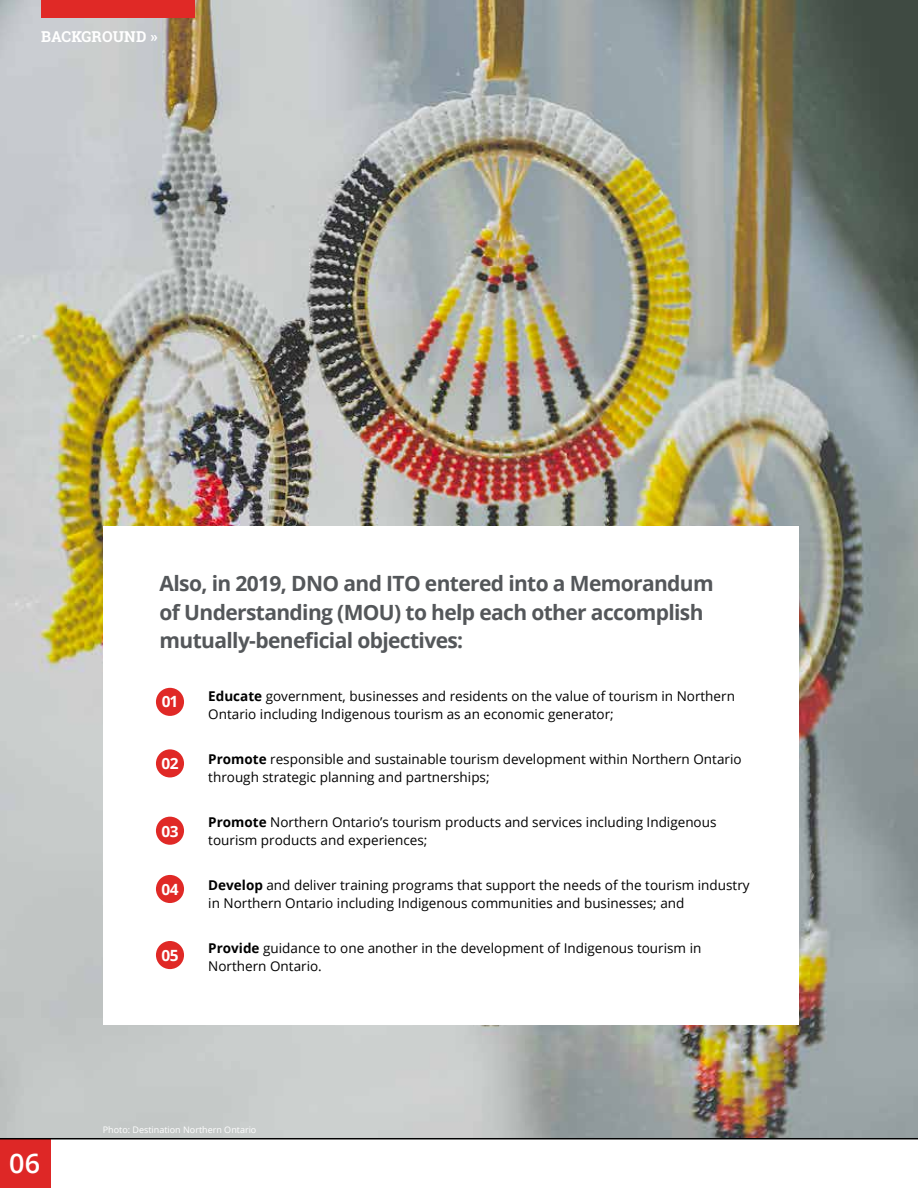
<style>
.page{position:relative;width:918px;height:1188px;background:#fff}
.page>*{position:absolute;margin:0;border:0;box-sizing:border-box;transform-origin:0 0}
.t1{font:600 27px "Open Sans";color:#fff}
.t2{font:700 21px/28.5px "Open Sans";letter-spacing:-.03em;color:#54575a}
.t3{font:700 15.45px "Open Sans";letter-spacing:-.04em;color:#fff}
.t4{font:700 15px "Roboto Slab";letter-spacing:.01em;color:#fff}
.t5{font:13.5px/18px "Open Sans";color:#000}
.t6{font:9px "Open Sans";color:#fff}
.s1{font-weight:700}
</style>
<div class="page">
<img style="left:0;top:0;width:918px;height:1138px">
<div style="left:103px;top:526px;width:695px;height:499px;background:#fff"></div>
<div style="left:41px;top:0;width:153px;height:17px;background:#e02926"></div>
<div style="left:156px;top:688px;width:28px;height:28px;background:#e02926;border-radius:50%"></div>
<div style="left:156px;top:749px;width:28px;height:28px;background:#e02926;border-radius:50%"></div>
<div style="left:156px;top:817px;width:28px;height:28px;background:#e02926;border-radius:50%"></div>
<div style="left:156px;top:875px;width:28px;height:28px;background:#e02926;border-radius:50%"></div>
<div style="left:156px;top:941px;width:28px;height:28px;background:#e02926;border-radius:50%"></div>
<div style="left:0;top:1139px;width:51px;height:49px;background:#de2726"></div>
<hr style="left:0;top:1138px;width:918px;height:1px;background:#000">
<p class="t4" style="left:41px;top:27px;width:118px">BACKGROUND »</p>
<h2 class="t2" style="left:160px;top:569px;width:556px">Also, in 2019, DNO and ITO entered into a Memorandum of Understanding (MOU) to help each other accomplish mutually-beneficial objectives:</h2>
<p class="t5" style="left:208px;top:687px;width:528px"><span class="s1">Educate</span> government, businesses and residents on the value of tourism in Northern<br>Ontario including Indigenous tourism as an economic generator;</p>
<p class="t5" style="left:208px;top:750px;width:535px"><span class="s1">Promote</span> responsible and sustainable tourism development within Northern Ontario through strategic planning and partnerships;</p>
<p class="t5" style="left:208px;top:813px;width:510px"><span class="s1">Promote</span> Northern Ontario’s tourism products and services including Indigenous tourism products and experiences;</p>
<p class="t5" style="left:208px;top:876px;width:543px"><span class="s1">Develop</span> and deliver training programs that support the needs of the tourism industry in Northern Ontario including Indigenous communities and businesses; and</p>
<p class="t5" style="left:208px;top:939px;width:495px"><span class="s1">Provide</span> guidance to one another in the development of Indigenous tourism in<br>Northern Ontario.</p>
<p class="t3" style="left:162px;top:691px;width:18px">01</p>
<p class="t3" style="left:161px;top:752px;width:19px">02</p>
<p class="t3" style="left:161px;top:820px;width:19px">03</p>
<p class="t3" style="left:161px;top:878px;width:19px">04</p>
<p class="t3" style="left:161px;top:944px;width:19px">05</p>
<h1 class="t1" style="left:9px;top:1145px;width:32px">06</h1>
<p class="t6" style="left:103px;top:1123px;width:155px">Photo: Destination Northern Ontario</p>
</div>
